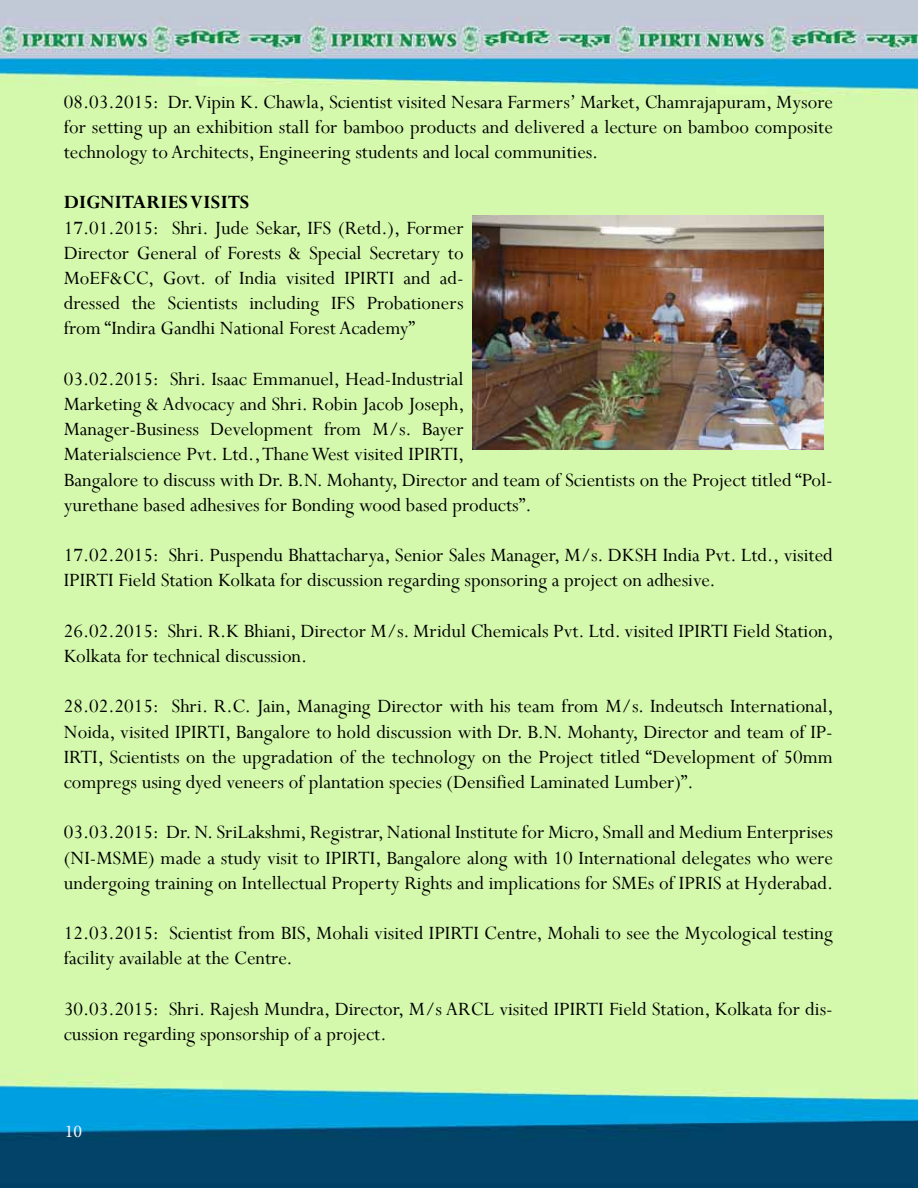
<style>
.page{position:relative;width:918px;height:1188px;background:#fff}
.page>*{position:absolute;margin:0;border:0;box-sizing:border-box;transform-origin:0 0}
.t1{font:21px/25.2px "Perpetua";color:#000}
.t2{font:700 21px "Perpetua";color:#000}
.t3{font:18px "Minion Pro";color:#f8f8f9}
</style>
<div class="page">
<img style="left:0;top:0;width:918px;height:1188px">
<img style="left:472px;top:215px;width:351px;height:234px">
<p class="t1" style="left:64px;top:89px;width:771px;text-align:justify">08.03.2015: Dr. Vipin K. Chawla, Scientist visited Nesara Farmers’ Market, Chamrajapuram, Mysore for setting up an exhibition stall for bamboo products and delivered a lecture on bamboo composite technology to Architects, Engineering students and local communities.</p>
<p class="t2" style="left:64px;top:189px;width:13px">DIGNITARIES</p>
<p class="t2" style="left:190px;top:189px;width:23px">VISITS</p>
<p class="t1" style="left:64px;top:215px;width:401px;text-align:justify">17.01.2015: Shri. Jude Sekar, IFS (Retd.), Former Director General of Forests &amp; Special Secretary to MoEF&amp;CC, Govt. of India visited IPIRTI and ad&shy;dressed the Scientists including IFS Probationers from “Indira Gandhi National Forest Academy”</p>
<p class="t1" style="left:64px;top:366px;width:771px">03.02.2015: Shri. Isaac Emmanuel, Head-Industrial<br>Marketing &amp; Advocacy and Shri. Robin Jacob Joseph,<br>Manager-Business Development from M/s. Bayer<br>Materialscience Pvt. Ltd., Thane West visited IPIRTI,<br>Bangalore to discuss with Dr. B.N. Mohanty, Director and team of Scientists on the Project titled “Pol&shy;yurethane based adhesives for Bonding wood based products”.</p>
<p class="t1" style="left:64px;top:542px;width:771px">17.02.2015: Shri. Puspendu Bhattacharya, Senior Sales Manager, M/s. DKSH India Pvt. Ltd., visited<br>IPIRTI Field Station Kolkata for discussion regarding sponsoring a project on adhesive.</p>
<p class="t1" style="left:64px;top:618px;width:771px">26.02.2015: Shri. R.K Bhiani, Director M/s. Mridul Chemicals Pvt. Ltd. visited IPIRTI Field Station,<br>Kolkata for technical discussion.</p>
<p class="t1" style="left:64px;top:693px;width:771px;text-align:justify">28.02.2015: Shri. R.C. Jain, Managing Director with his team from M/s. Indeutsch International, Noida, visited IPIRTI, Bangalore to hold discussion with Dr. B.N. Mohanty, Director and team of IP-IRTI, Scientists on the upgradation of the technology on the Project titled “Development of 50mm compregs using dyed veneers of plantation species (Densified Laminated Lumber)”.</p>
<p class="t1" style="left:64px;top:819px;width:771px">03.03.2015: Dr. N. SriLakshmi, Registrar, National Institute for Micro, Small and Medium Enterprises (ni-msme</p>
<p class="t1" style="left:64px;top:845px;width:771px;text-align:right">) made a study visit to IPIRTI, Bangalore along with 10 International delegates who were undergoing training on Intellectual Property Rights and implications for SMEs of IPRIS at Hyderabad.</p>
<p class="t1" style="left:64px;top:920px;width:771px">12.03.2015: Scientist from BIS, Mohali visited IPIRTI Centre, Mohali to see the Mycological testing facility available at the Centre.</p>
<p class="t1" style="left:64px;top:996px;width:771px">30.03.2015: Shri. Rajesh Mundra, Director, M/s ARCL visited IPIRTI Field Station, Kolkata for dis&shy;cussion regarding sponsorship of a project.</p>
<p class="t3" style="left:65px;top:1120px;width:19px">10</p>
</div>
